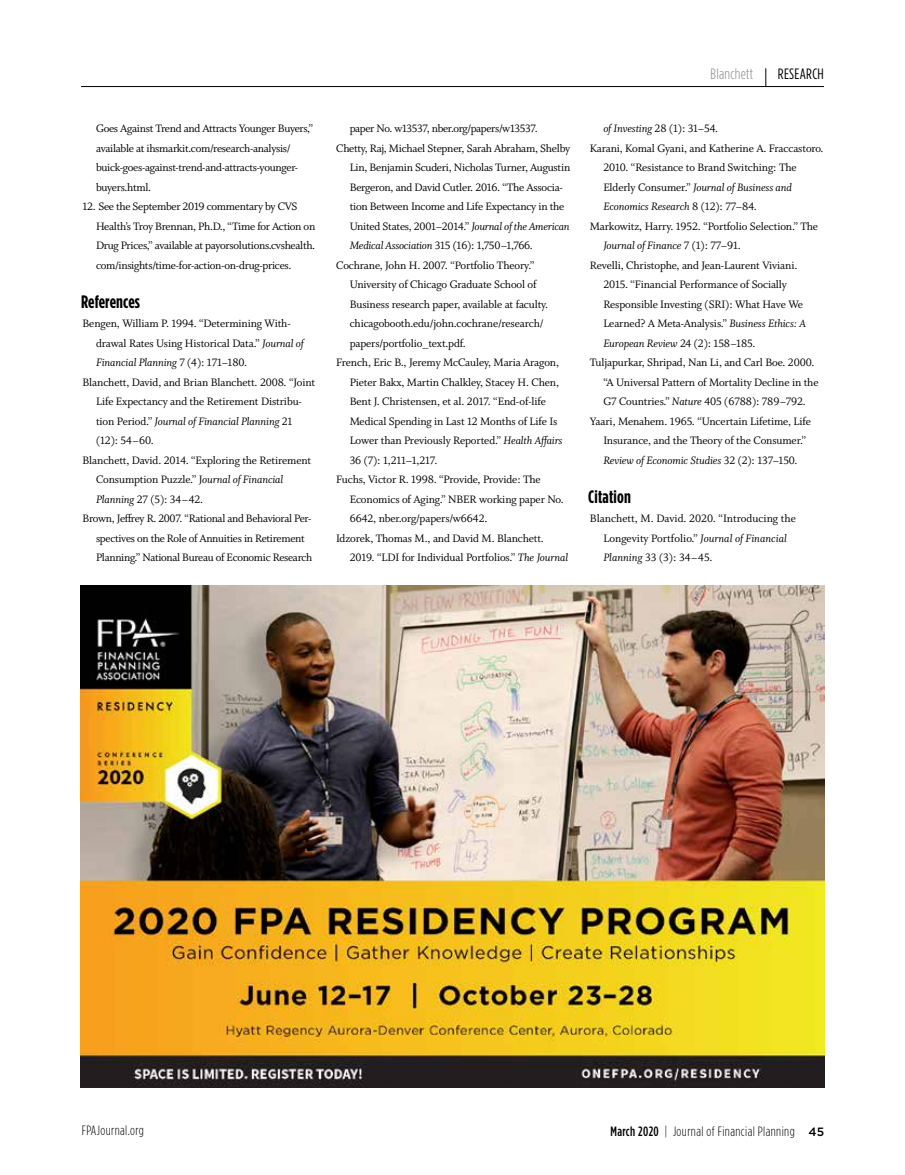
<style>
.page{position:relative;width:905px;height:1175px;background:#fff}
.page>*{position:absolute;margin:0;border:0;box-sizing:border-box;transform-origin:0 0}
.t1{font:700 18px "Gotham Condensed";letter-spacing:.01em;color:#000}
.t2{font:300 15px "Gotham Condensed";letter-spacing:.02em;color:#808285}
.t3{font:15px "Gotham Condensed";letter-spacing:.02em;color:#000}
.t4{font:300 13.5px "Gotham Condensed";letter-spacing:.03em;color:#000}
.t5{font:12px/19.5px "Whitman Roman LF";letter-spacing:-.01em;color:#000}
.t6{font:12px/19.5px "Whitman Italic LF";letter-spacing:-.01em;color:#000}
.s1{font-family:"Whitman Italic LF"}
.s2{font-family:"Whitman Roman LF"}
.s3{font-weight:500}
.s4{font-family:"Gotham";font-weight:500;font-size:12px}
</style>
<div class="page">
<hr style="left:81px;top:86px;width:743px;height:1px;background:#000">
<svg style="left:765px;top:68px;width:1px;height:18px"></svg>
<img style="left:81px;top:585px;width:743px;height:502px">
<p class="t5" style="left:96px;top:119px;width:218px">Goes Against Trend and Attracts Younger Buyers,” available at ihsmarkit.com/research-analysis/ buick-goes-against-trend-and-attracts-younger&shy;buyers.html.</p>
<p class="t5" style="left:96px;top:197px;width:221px;text-indent:-14px">12. See the September 2019 commentary by CVS Health’s Troy Brennan, Ph.D., “Time for Action on Drug Prices,” available at payorsolutions.cvshealth. com/insights/time-for-action-on-drug-prices.</p>
<h1 class="t1" style="left:81px;top:291px;width:60px">References</h1>
<p class="t5" style="left:96px;top:314px;width:209px;text-indent:-14px">Bengen, William P. 1994. “Determining With&shy;drawal Rates Using Historical Data.” <span class="s1">Journal of</span></p>
<p class="t6" style="left:96px;top:353px;width:153px">Financial Planning <span class="s2">7 (4): 171–180.</span></p>
<p class="t5" style="left:82px;top:372px;width:234px;text-align:center">Blanchett, David, and Brian Blanchett. 2008. “Joint<br>Life Expectancy and the Retirement Distribu-</p>
<p class="t6" style="left:96px;top:411px;width:198px"><span class="s2">tion Period.”</span> Journal of Financial Planning <span class="s2">21</span></p>
<p class="t5" style="left:96px;top:431px;width:59px">(12): 54–60.</p>
<p class="t5" style="left:82px;top:450px;width:230px">Blanchett, David. 2014. “Exploring the Retirement</p>
<p class="t5" style="left:96px;top:470px;width:189px">Consumption Puzzle.” J<span class="s1">ournal of Financial</span></p>
<p class="t5" style="left:96px;top:489px;width:109px"><span class="s1">Planning</span> 27 (5): 34–42.</p>
<p class="t5" style="left:82px;top:509px;width:230px">Brown, Jeffrey R. 2007. “Rational and Behavioral Per-</p>
<p class="t5" style="left:96px;top:528px;width:210px">spectives on the Role of Annuities in Retirement</p>
<p class="t5" style="left:96px;top:548px;width:218px">Planning.” National Bureau of Economic Research</p>
<p class="t5" style="left:349px;top:119px;width:189px">paper No. w13537, nber.org/papers/w13537.</p>
<p class="t5" style="left:336px;top:138px;width:235px">Chetty, Raj, Michael Stepner, Sarah Abraham, Shelby</p>
<p class="t5" style="left:350px;top:158px;width:222px">Lin, Benjamin Scuderi, Nicholas Turner, Augustin</p>
<p class="t5" style="left:350px;top:177px;width:215px">Bergeron, and David Cutler. 2016. “The Associa-</p>
<p class="t5" style="left:350px;top:197px;width:216px">tion Between Income and Life Expectancy in the</p>
<p class="t5" style="left:350px;top:216px;width:221px">United States, 2001–2014.” <span class="s1">Journal of the American</span></p>
<p class="t5" style="left:350px;top:236px;width:185px"><span class="s1">Medical Association</span> 315 (16): 1,750–1,766.</p>
<p class="t5" style="left:336px;top:255px;width:200px">Cochrane, John H. 2007. “Portfolio Theory.”</p>
<p class="t5" style="left:350px;top:275px;width:188px">University of Chicago Graduate School of</p>
<p class="t5" style="left:350px;top:294px;width:200px">Business research paper, available at faculty.</p>
<p class="t5" style="left:350px;top:314px;width:195px">chicagobooth.edu/john.cochrane/research/</p>
<p class="t5" style="left:350px;top:333px;width:118px">papers/portfolio_text.pdf.</p>
<p class="t5" style="left:336px;top:353px;width:224px">French, Eric B., Jeremy McCauley, Maria Aragon,</p>
<p class="t5" style="left:350px;top:372px;width:211px">Pieter Bakx, Martin Chalkley, Stacey H. Chen,</p>
<p class="t5" style="left:350px;top:392px;width:198px">Bent J. Christensen, et al. 2017. “End-of-life</p>
<p class="t5" style="left:350px;top:411px;width:209px">Medical Spending in Last 12 Months of Life Is</p>
<p class="t5" style="left:350px;top:431px;width:214px">Lower than Previously Reported.” <span class="s1">Health Affairs</span></p>
<p class="t5" style="left:350px;top:450px;width:89px">36 (7): 1,211–1,217.</p>
<p class="t5" style="left:336px;top:470px;width:206px">Fuchs, Victor R. 1998. “Provide, Provide: The</p>
<p class="t5" style="left:350px;top:489px;width:215px">Economics of Aging.” NBER working paper No.</p>
<p class="t5" style="left:350px;top:509px;width:139px">6642, nber.org/papers/w6642.</p>
<p class="t5" style="left:336px;top:528px;width:209px">Idzorek, Thomas M., and David M. Blanchett.</p>
<p class="t5" style="left:350px;top:548px;width:220px">2019. “LDI for Individual Portfolios.” <span class="s1">The Journal</span></p>
<p class="t2" style="left:710px;top:65px;width:44px">Blanchett</p>
<p class="t3" style="left:777px;top:65px;width:48px">RESEARCH</p>
<p class="t5" style="left:603px;top:119px;width:116px"><span class="s1">of Investing</span> 28 (1): 31–54.</p>
<p class="t5" style="left:590px;top:138px;width:235px">Karani, Komal Gyani, and Katherine A. Fraccastoro.</p>
<p class="t5" style="left:603px;top:158px;width:195px">2010. “Resistance to Brand Switching: The</p>
<p class="t6" style="left:603px;top:177px;width:190px"><span class="s2">Elderly Consumer.”</span> Journal of Business and<br>Economics Research <span class="s2">8 (12): 77–84.</span></p>
<p class="t5" style="left:590px;top:216px;width:230px">Markowitz, Harry. 1952. “Portfolio Selection.” The</p>
<p class="t6" style="left:603px;top:236px;width:139px">Journal of Finance <span class="s2">7 (1): 77–91.</span></p>
<p class="t5" style="left:603px;top:255px;width:204px;text-indent:-14px">Revelli, Christophe, and Jean-Laurent Viviani.<br>2015. “Financial Performance of Socially Responsible Investing (SRI): What Have We Learned? A Meta-Analysis.” <span class="s1">Business Ethics: A</span></p>
<p class="t6" style="left:603px;top:333px;width:154px">European Review <span class="s2">24 (2): 158–185.</span></p>
<p class="t5" style="left:590px;top:353px;width:226px">Tuljapurkar, Shripad, Nan Li, and Carl Boe. 2000.</p>
<p class="t5" style="left:603px;top:372px;width:217px">“A Universal Pattern of Mortality Decline in the</p>
<p class="t5" style="left:603px;top:392px;width:204px">G7 Countries.” <span class="s1">Nature</span> 405 (6788): 789–792.</p>
<p class="t5" style="left:590px;top:411px;width:223px">Yaari, Menahem. 1965. “Uncertain Lifetime, Life</p>
<p class="t5" style="left:603px;top:431px;width:204px">Insurance, and the Theory of the Consumer.”</p>
<p class="t6" style="left:603px;top:450px;width:196px">Review of Economic Studies <span class="s2">32 (2): 137–150.</span></p>
<h1 class="t1" style="left:588px;top:486px;width:44px">Citation</h1>
<p class="t5" style="left:603px;top:509px;width:194px;text-indent:-14px">Blanchett, M. David. 2020. “Introducing the<br>Longevity Portfolio.” <span class="s1">Journal of Financial<br>Planning</span> 33 (3): 34–45.</p>
<p class="t4" style="left:82px;top:1122px;width:64px">FPAJournal.org</p>
<p class="t4" style="left:610px;top:1123px;width:215px"><span class="s3">March 2020</span> | Journal of Financial Planning <span class="s4">45</span></p>
</div>
